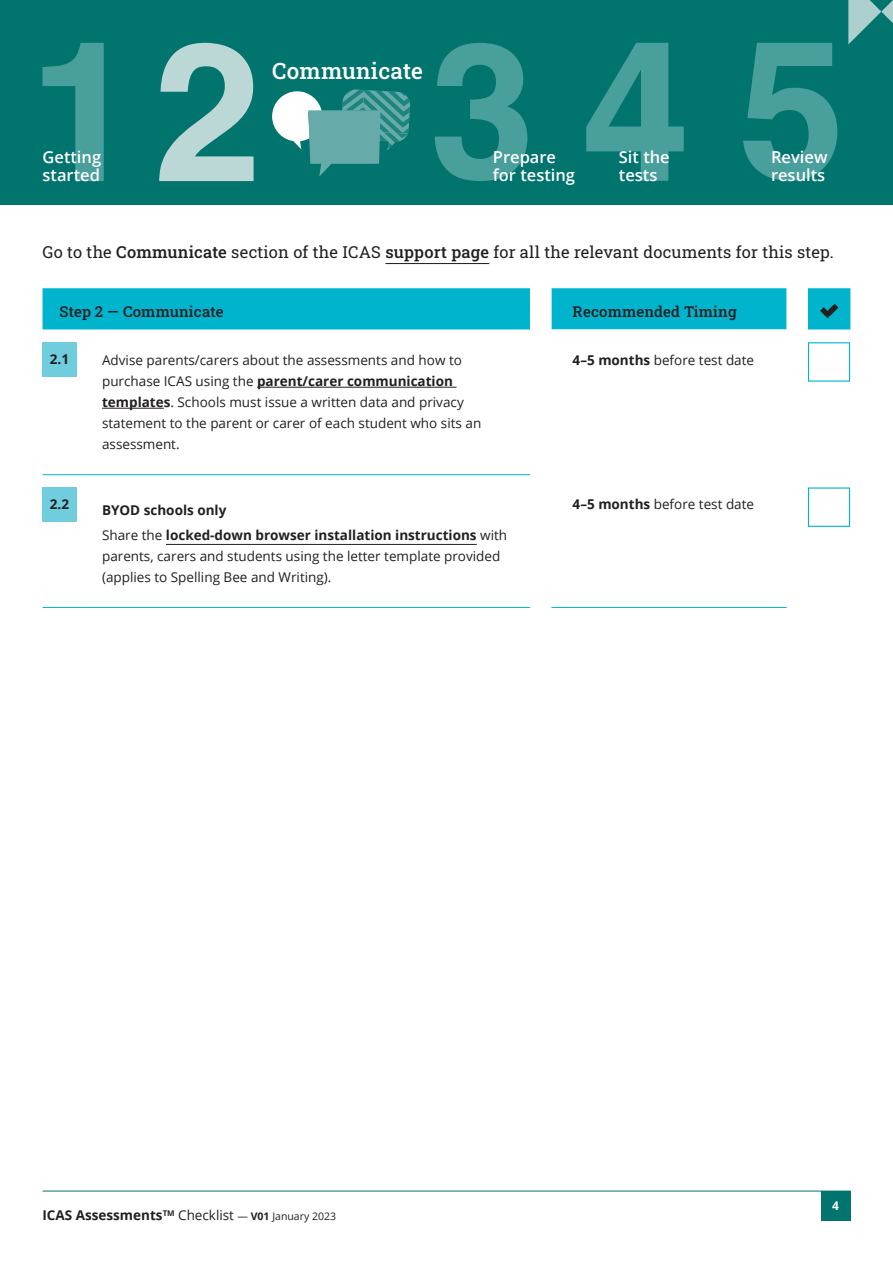
<style>
.page{position:relative;width:893px;height:1263px;background:#fff}
.page>*{position:absolute;margin:0;border:0;box-sizing:border-box;transform-origin:0 0}
.t1{font:22.5px "Roboto Slab";letter-spacing:.01em;color:#fff}
.t2{font:16.5px "Roboto Slab";letter-spacing:.01em;color:#231f20}
.t3{font:600 16.5px/18px "Open Sans";color:#fff}
.t4{font:15px "Roboto Slab";letter-spacing:.01em;color:#231f20}
.t5{font:13.5px/21px "Open Sans";color:#231f20}
.t6{font:700 13.5px/25.2px "Open Sans";color:#231f20}
.t7{font:700 12px "Open Sans";color:#fff}
.s1{font-weight:700}
.s2{font-weight:400}
.s3{font-weight:400;font-size:10.5px}
.s4{font-size:10.5px}
</style>
<div class="page">
<hr style="left:43px;top:1191px;width:807px;height:1px;background:#00746d">
<div style="left:821px;top:1191px;width:29px;height:29px;background:#00746d"></div>
<hr style="left:385px;top:263px;width:104px;height:1px;background:#231f20">
<svg style="left:530px;top:329px;width:278px;height:278px"></svg>
<hr style="left:551px;top:607px;width:236px;height:1px;background:#00b4cd">
<hr style="left:43px;top:474px;width:42px;height:1px;background:#00b4cd">
<hr style="left:85px;top:474px;width:445px;height:1px;background:#00b4cd">
<hr style="left:43px;top:607px;width:42px;height:1px;background:#00b4cd">
<hr style="left:85px;top:607px;width:445px;height:1px;background:#00b4cd">
<svg style="left:43px;top:288px;width:807px;height:41px;background:#0fb7cf"></svg>
<div style="left:43px;top:342px;width:34px;height:34px;background:#6fcddd"></div>
<hr style="left:257px;top:387px;width:200px;height:1px;background:#231f20">
<hr style="left:102px;top:408px;width:62px;height:1px;background:#231f20">
<div style="left:808px;top:342px;width:42px;height:40px;background:#fff;border:1px solid #00b4cd"></div>
<div style="left:43px;top:487px;width:34px;height:34px;background:#6fcddd"></div>
<hr style="left:166px;top:544px;width:311px;height:1px;background:#231f20">
<div style="left:808px;top:487px;width:42px;height:40px;background:#fff;border:1px solid #00b4cd"></div>
<div style="left:0;top:0;width:893px;height:205px;background:#00746d"></div>
<svg style="left:848px;top:0;width:45px;height:44px"></svg>
<svg style="left:435px;top:43px;width:92px;height:138px"></svg>
<svg style="left:43px;top:43px;width:61px;height:138px"></svg>
<svg style="left:159px;top:43px;width:95px;height:138px"></svg>
<svg style="left:586px;top:43px;width:98px;height:138px"></svg>
<svg style="left:743px;top:43px;width:94px;height:138px"></svg>
<svg style="left:272px;top:89px;width:138px;height:88px"></svg>
<h1 class="t1" style="left:272px;top:56px;width:152px">Communicate</h1>
<p class="t3" style="left:43px;top:148px;width:60px">Getting started</p>
<p class="t3" style="left:493px;top:148px;width:84px">Prepare for testing</p>
<p class="t3" style="left:619px;top:148px;width:52px">Sit the tests</p>
<p class="t3" style="left:771px;top:148px;width:58px">Review results</p>
<p class="t2" style="left:43px;top:240px;width:793px">Go to the Communicate section of the ICAS support page for all the relevant documents for this step.</p>
<p class="t4" style="left:60px;top:301px;width:166px">Step 2 — Communicate</p>
<p class="t4" style="left:573px;top:301px;width:166px">Recommended Timing</p>
<p class="t6" style="left:50px;top:346px;width:21px">2.1</p>
<p class="t5" style="left:102px;top:349px;width:381px">Advise parents/carers about the assessments and how to purchase ICAS using the <span class="s1">parent/carer communication templates</span>. Schools must issue a written data and privacy statement to the parent or carer of each student who sits an assessment.</p>
<p class="t5" style="left:573px;top:349px;width:183px"><span class="s1">4–5 months</span> before test date</p>
<p class="t6" style="left:50px;top:491px;width:21px">2.2</p>
<p class="t5" style="left:573px;top:493px;width:183px"><span class="s1">4–5 months</span> before test date</p>
<p class="t6" style="left:102px;top:497px;width:407px">BYOD schools only<br><span class="s2">Share the</span> locked-down browser installation instructions <span class="s2">with</span></p>
<p class="t5" style="left:102px;top:545px;width:400px">parents, carers and students using the letter template provided (applies to Spelling Bee and Writing).</p>
<p class="t6" style="left:43px;top:1202px;width:295px">ICAS Assessments<sup>TM</sup> <span class="s2">Checklist</span> <span class="s3">—</span> <span class="s4">V01</span> <span class="s3">January 2023</span></p>
<p class="t7" style="left:832px;top:1197px;width:8px">4</p>
</div>
